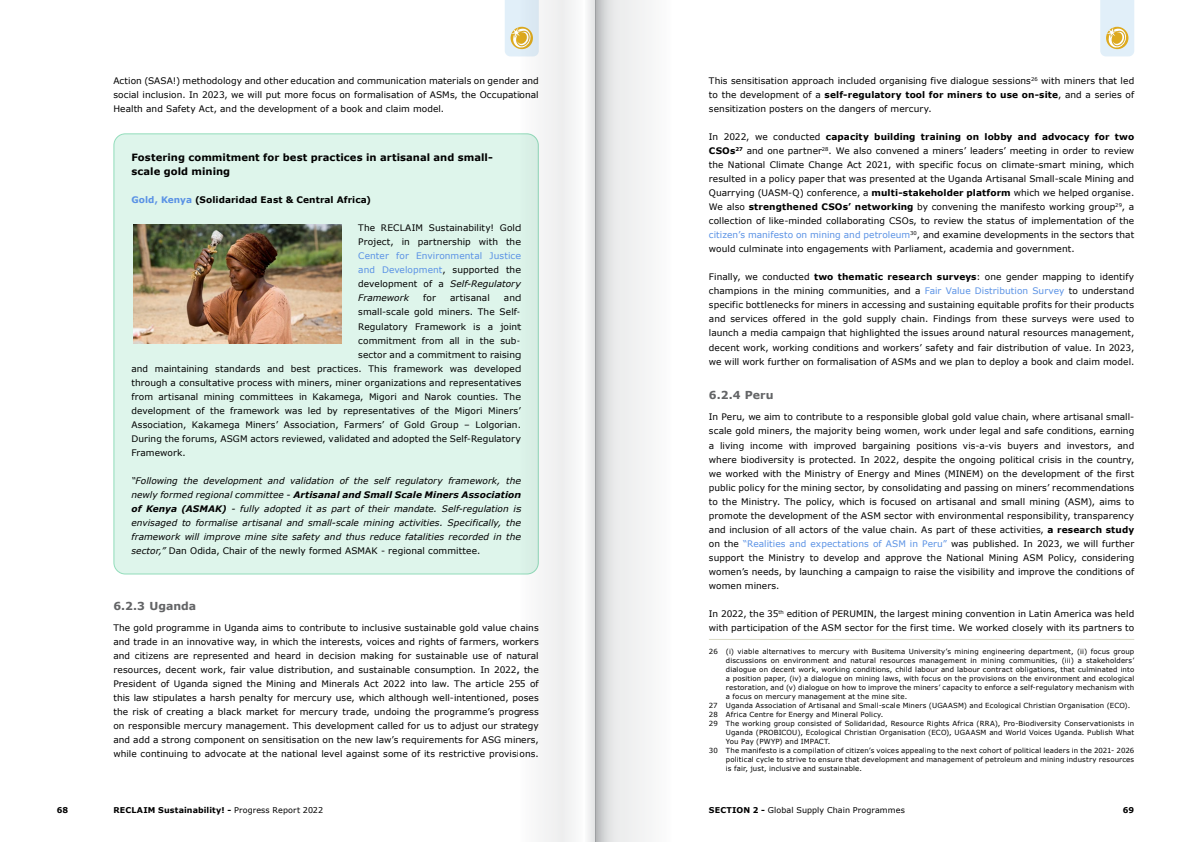
<style>
.page{position:relative;width:1191px;height:842px;background:#fff}
.page>*{position:absolute;margin:0;border:0;box-sizing:border-box;transform-origin:0 0}
.t1{font:700 11px "Verdana";color:#636466}
.t2{font:700 10px/14px "Verdana";letter-spacing:.005em;color:#000}
.t3{font:9px/14px "Verdana";letter-spacing:.005em;color:#000;text-align:justify}
.t4{font:italic 9px/14px "Verdana";letter-spacing:.005em;color:#000;text-align:justify}
.t5{font:9px/14px "Verdana";letter-spacing:.005em;color:#5a92e5;text-align:justify}
.t6{font:700 9px "Verdana";letter-spacing:.01em;color:#000}
.t7{font:700 8px "Verdana";letter-spacing:.015em;color:#000}
.t8{font:8px "Verdana";letter-spacing:.01em;color:#000}
.t9{font:7px "Verdana";letter-spacing:.015em;color:#000}
.s1{color:#5a92e5}
.s2{color:#000}
.s3{font-style:italic;color:#000}
.s4{font-weight:700}
.s5{font-style:normal}
.s6{font-weight:400}
</style>
<div class="page">
<svg style="left:1100px;top:0;width:34px;height:56px;background:#e2e6db"></svg>
<svg style="left:505px;top:0;width:14px;height:56px"></svg>
<hr style="left:709px;top:639px;width:425px;height:1px;background:#d9d9c3">
<div style="left:114px;top:134px;width:424px;height:440px;background:#def5eb;border-radius:11px"></div>
<img style="left:133px;top:224px;width:209px;height:119px">
<svg style="left:519px;top:0;width:76px;height:842px"></svg>
<svg style="left:595px;top:0;width:52px;height:842px"></svg>
<p class="t3" style="left:113px;top:74px;width:427px">Action (SASA!) methodology and other education and communication materials on gender and social inclusion. In 2023, we will put more focus on formalisation of ASMs, the Occupational Health and Safety Act, and the development of a book and claim model.</p>
<p class="t2" style="left:131px;top:151px;width:363px">Fostering commitment for best practices in artisanal and small&shy;scale gold mining</p>
<p class="t6" style="left:131px;top:194px;width:241px"><span class="s1">Gold, Kenya</span> (Solidaridad East &amp; Central Africa)</p>
<p class="t3" style="left:358px;top:221px;width:164px">The RECLAIM Sustainability! Gold<br>Project, in partnership with the</p>
<p class="t5" style="left:358px;top:249px;width:164px">Center for Environmental Justice and Development<span class="s2">, supported the development of a</span> <span class="s3">Self-Regulatory Framework</span></p>
<p class="t3" style="left:423px;top:291px;width:14px">for</p>
<p class="t3" style="left:450px;top:291px;width:41px">artisanal</p>
<p class="t3" style="left:504px;top:291px;width:18px">and</p>
<p class="t3" style="left:358px;top:305px;width:164px">small-scale gold miners. The Self-</p>
<p class="t3" style="left:358px;top:319px;width:164px">Regulatory Framework is a joint</p>
<p class="t3" style="left:358px;top:333px;width:164px">commitment from all in the sub-</p>
<p class="t3" style="left:358px;top:347px;width:164px">sector and a commitment to raising</p>
<p class="t3" style="left:131px;top:361px;width:391px">and maintaining standards and best practices. This framework was developed</p>
<p class="t3" style="left:131px;top:375px;width:391px">through a consultative process with miners, miner organizations and representatives</p>
<p class="t3" style="left:131px;top:389px;width:391px">from artisanal mining committees in Kakamega, Migori and Narok counties. The</p>
<p class="t3" style="left:131px;top:403px;width:391px">development of the framework was led by representatives of the Migori Miners’</p>
<p class="t3" style="left:131px;top:417px;width:391px">Association, Kakamega Miners’ Association, Farmers’ of Gold Group – Lolgorian.</p>
<p class="t3" style="left:131px;top:431px;width:391px">During the forums, ASGM actors reviewed, validated and adopted the Self-Regulatory</p>
<p class="t3" style="left:131px;top:445px;width:56px">Framework.</p>
<p class="t4" style="left:131px;top:473px;width:391px">“Following the development and validation of the self regulatory framework, the newly formed regional committee - <span class="s4">Artisanal and Small Scale Miners Association of Kenya (ASMAK)</span> - fully adopted it as part of their mandate. Self-regulation is envisaged to formalise artisanal and small-scale mining activities. Specifically, the framework will improve mine site safety and thus reduce fatalities recorded in the sector,” <span class="s5">Dan Odida, Chair of the newly formed ASMAK - regional committee.</span></p>
<p class="t1" style="left:113px;top:598px;width:84px">6.2.3 Uganda</p>
<p class="t3" style="left:113px;top:620px;width:427px">The gold programme in Uganda aims to contribute to inclusive sustainable gold value chains and trade in an innovative way, in which the interests, voices and rights of farmers, workers and citizens are represented and heard in decision making for sustainable use of natural resources, decent work, fair value distribution, and sustainable consumption. In 2022, the President of Uganda signed the Mining and Minerals Act 2022 into law. The article 255 of this law stipulates a harsh penalty for mercury use, which although well-intentioned, poses the risk of creating a black market for mercury trade, undoing the programme’s progress on responsible mercury management. This development called for us to adjust our strategy and add a strong component on sensitisation on the new law’s requirements for ASG miners, while continuing to advocate at the national level against some of its restrictive provisions.</p>
<p class="t3" style="left:709px;top:74px;width:427px">This sensitisation approach included organising five dialogue sessions<sup>26</sup> with miners that led to the development of a <span class="s4">self-regulatory tool for miners to use on-site</span>, and a series of sensitization posters on the dangers of mercury.</p>
<p class="t3" style="left:709px;top:130px;width:427px">In 2022, we conducted <span class="s4">capacity building training on lobby and advocacy for two CSOs</span><sup>27</sup> and one partner<sup>28</sup>. We also convened a miners’ leaders’ meeting in order to review the National Climate Change Act 2021, with specific focus on climate-smart mining, which resulted in a policy paper that was presented at the Uganda Artisanal Small-scale Mining and Quarrying (UASM-Q) conference, a <span class="s4">multi-stakeholder platform</span> which we helped organise.<br>We also <span class="s4">strengthened CSOs’ networking</span> by convening the manifesto working group<sup>29</sup>, a collection of like-minded collaborating CSOs, to review the status of implementation of the <span class="s1">citizen’s manifesto on mining and petroleum</span><sup>30</sup>, and examine developments in the sectors that would culminate into engagements with Parliament, academia and government.</p>
<p class="t3" style="left:709px;top:270px;width:427px">Finally, we conducted <span class="s4">two thematic research surveys</span>: one gender mapping to identify champions in the mining communities, and a <span class="s1">Fair Value Distribution Survey</span> to understand specific bottlenecks for miners in accessing and sustaining equitable profits for their products and services offered in the gold supply chain. Findings from these surveys were used to launch a media campaign that highlighted the issues around natural resources management, decent work, working conditions and workers’ safety and fair distribution of value. In 2023, we will work further on formalisation of ASMs and we plan to deploy a book and claim model.</p>
<p class="t1" style="left:709px;top:388px;width:66px">6.2.4 Peru</p>
<p class="t3" style="left:709px;top:410px;width:427px">In Peru, we aim to contribute to a responsible global gold value chain, where artisanal small&shy;scale gold miners, the majority being women, work under legal and safe conditions, earning a living income with improved bargaining positions vis-a-vis buyers and investors, and where biodiversity is protected. In 2022, despite the ongoing political crisis in the country, we worked with the Ministry of Energy and Mines (MINEM) on the development of the first public policy for the mining sector, by consolidating and passing on miners’ recommendations to the Ministry. The policy, which is focused on artisanal and small mining (ASM), aims to promote the development of the ASM sector with environmental responsibility, transparency and inclusion of all actors of the value chain. As part of these activities, <span class="s4">a research study </span>on the <span class="s1">“Realities and expectations of ASM in Peru”</span> was published. In 2023, we will further support the Ministry to develop and approve the National Mining ASM Policy, considering women’s needs, by launching a campaign to raise the visibility and improve the conditions of women miners.</p>
<p class="t3" style="left:709px;top:606px;width:427px">In 2022, the 35<sup>th</sup> edition of PERUMIN, the largest mining convention in Latin America was held with participation of the ASM sector for the first time. We worked closely with its partners to</p>
<p class="t9" style="left:709px;top:647px;width:427px">26 (i) viable alternatives to mercury with Busitema University’s mining engineering department, (ii) focus group</p>
<p class="t9" style="left:726px;top:656px;width:410px">discussions on environment and natural resources management in mining communities, (iii) a stakeholders’</p>
<p class="t9" style="left:726px;top:665px;width:410px">dialogue on decent work, working conditions, child labour and labour contract obligations, that culminated into</p>
<p class="t9" style="left:726px;top:674px;width:410px">a position paper, (iv) a dialogue on mining laws, with focus on the provisions on the environment and ecological</p>
<p class="t9" style="left:726px;top:683px;width:410px">restoration, and (v) dialogue on how to improve the miners’ capacity to enforce a self-regulatory mechanism with</p>
<p class="t9" style="left:726px;top:692px;width:183px">a focus on mercury management at the mine site.</p>
<p class="t9" style="left:709px;top:701px;width:423px">27 Uganda Association of Artisanal and Small-scale Miners (UGAASM) and Ecological Christian Organisation (ECO).</p>
<p class="t9" style="left:709px;top:710px;width:176px">28 Africa Centre for Energy and Mineral Policy.</p>
<p class="t9" style="left:709px;top:719px;width:427px">29 The working group consisted of Solidaridad, Resource Rights Africa (RRA), Pro-Biodiversity Conservationists in</p>
<p class="t9" style="left:726px;top:728px;width:410px">Uganda (PROBICOU), Ecological Christian Organisation (ECO), UGAASM and World Voices Uganda. Publish What</p>
<p class="t9" style="left:726px;top:737px;width:106px">You Pay (PWYP) and IMPACT.</p>
<p class="t9" style="left:709px;top:746px;width:427px">30 The manifesto is a compilation of citizen’s voices appealing to the next cohort of political leaders in the 2021- 2026</p>
<p class="t9" style="left:726px;top:755px;width:410px">political cycle to strive to ensure that development and management of petroleum and mining industry resources</p>
<p class="t9" style="left:726px;top:764px;width:138px">is fair, just, inclusive and sustainable.</p>
<p class="t7" style="left:57px;top:804px;width:13px">68</p>
<p class="t7" style="left:113px;top:804px;width:211px">RECLAIM Sustainability! - <span class="s6">Progress Report 2022</span></p>
<p class="t8" style="left:709px;top:804px;width:197px"><span class="s4">SECTION 2 -</span> Global Supply Chain Programmes</p>
<p class="t7" style="left:1122px;top:804px;width:13px">69</p>
</div>
